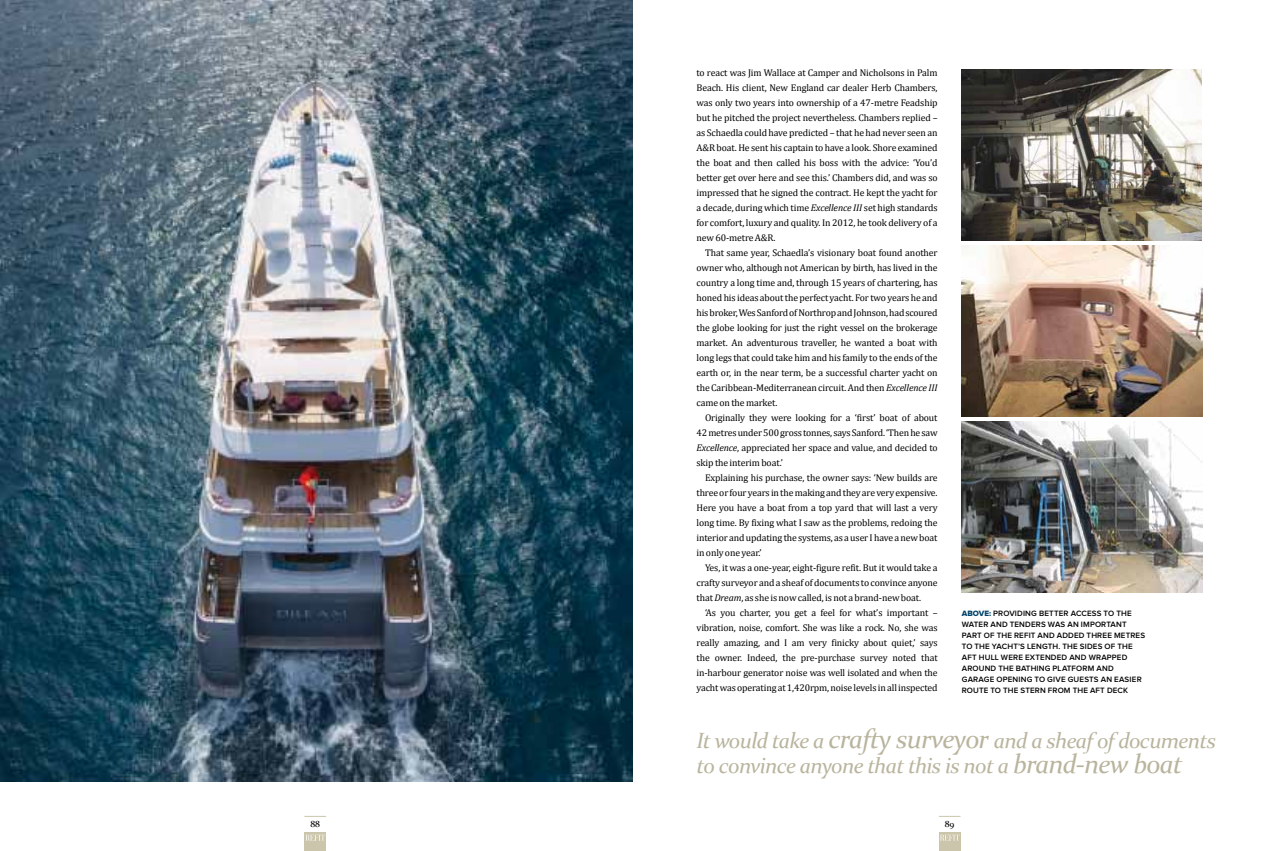
<style>
.page{position:relative;width:1265px;height:851px;background:#fff}
.page>*{position:absolute;margin:0;border:0;box-sizing:border-box;transform-origin:0 0}
.t1{font:italic 22px/25px "Constantia";letter-spacing:-.03em;color:#b9b49d}
.t2{font:9.8px/15px "Cambria";letter-spacing:-.01em;color:#000;text-align:justify}
.t3{font:9px "Constantia";color:#000}
.t4{font:600 8px/11px "Proxima Nova";letter-spacing:.02em;color:#000}
.s1{font-style:italic}
.s2{font-family:"Proxima Nova Extrabld";font-weight:400;color:#00436a}
.s3{font-size:27px}
</style>
<div class="page">
<div style="left:304px;top:832px;width:22px;height:18px;background:#cbc6ab"></div>
<div style="left:938px;top:832px;width:22px;height:18px;background:#cbc6ab"></div>
<svg style="left:306px;top:834px;width:19px;height:6px"></svg>
<svg style="left:940px;top:834px;width:19px;height:6px"></svg>
<img style="left:0;top:0;width:632px;height:781px">
<img style="left:961px;top:69px;width:240px;height:172px">
<img style="left:961px;top:245px;width:241px;height:172px">
<img style="left:961px;top:421px;width:241px;height:171px">
<p class="t2" style="left:696px;top:65px;width:243px">to react was Jim Wallace at Camper and Nicholsons in Palm Beach. His client, New England car dealer Herb Chambers, was only two years into ownership of a 47-metre Feadship but he pitched the project nevertheless. Chambers replied – as Schaedla could have predicted – that he had never seen an A&amp;R boat. He sent his captain to have a look. Shore examined the boat and then called his boss with the advice: ‘You’d better get over here and see this.’ Chambers did, and was so impressed that he signed the contract. He kept the yacht for a decade, during which time <span class="s1">Excellence III</span> set high standards for comfort, luxury and quality. In 2012, he took delivery of a new 60-metre A&amp;R.</p>
<p class="t2" style="left:696px;top:245px;width:243px;text-indent:9px">That same year, Schaedla’s visionary boat found another owner who, although not American by birth, has lived in the country a long time and, through 15 years of chartering, has honed his ideas about the perfect yacht. For two years he and his broker, Wes Sanford of Northrop and Johnson, had scoured the globe looking for just the right vessel on the brokerage market. An adventurous traveller, he wanted a boat with long legs that could take him and his family to the ends of the earth or, in the near term, be a successful charter yacht on the Caribbean-Mediterranean circuit. And then <span class="s1">Excellence III </span>came on the market.</p>
<p class="t2" style="left:696px;top:410px;width:243px;text-indent:9px">Originally they were looking for a ‘first’ boat of about 42 metres under 500 gross tonnes, says Sanford. ‘Then he saw <span class="s1">Excellence</span>, appreciated her space and value, and decided to skip the interim boat.’</p>
<p class="t2" style="left:696px;top:470px;width:243px;text-indent:9px">Explaining his purchase, the owner says: ‘New builds are three or four years in the making and they are very expensive.<br>Here you have a boat from a top yard that will last a very long time. By fixing what I saw as the problems, redoing the interior and updating the systems, as a user I have a new boat in only one year.’</p>
<p class="t2" style="left:696px;top:560px;width:242px;text-indent:9px">Yes, it was a one-year, eight-figure refit. But it would take a crafty surveyor and a sheaf of documents to convince anyone that <span class="s1">Dream</span>, as she is now called, is not a brand-new boat.</p>
<p class="t2" style="left:696px;top:605px;width:243px;text-indent:9px">‘As you charter, you get a feel for what’s important – vibration, noise, comfort. She was like a rock. No, she was really amazing, and I am very finicky about quiet,’ says the owner. Indeed, the pre-purchase survey noted that in-harbour generator noise was well isolated and when the yacht was operating at 1,420rpm, noise levels in all inspected</p>
<p class="t4" style="left:961px;top:607px;width:171px"><span class="s2">ABOVE:</span> PROVIDING BETTER ACCESS TO THE<br>WATER AND</p>
<p class="t4" style="left:1009px;top:618px;width:7px">TENDE</p>
<p class="t4" style="left:1035px;top:618px;width:77px">RS WAS AN IMPORTANT</p>
<p class="t4" style="left:961px;top:629px;width:41px">PART OF THE</p>
<p class="t4" style="left:1013px;top:629px;width:31px">REFIT AND</p>
<p class="t4" style="left:1056px;top:629px;width:7px">ADDED</p>
<p class="t4" style="left:1086px;top:629px;width:34px">THREE MET</p>
<p class="t4" style="left:1130px;top:629px;width:11px">RES</p>
<p class="t4" style="left:961px;top:640px;width:19px">TO THE</p>
<p class="t4" style="left:991px;top:640px;width:7px">YACHT</p>
<p class="t4" style="left:1018px;top:640px;width:15px">’S LEN</p>
<p class="t4" style="left:1041px;top:640px;width:27px">GTH . THE</p>
<p class="t4" style="left:1079px;top:640px;width:14px">SIDES</p>
<p class="t4" style="left:1104px;top:640px;width:19px">OF THE</p>
<p class="t4" style="left:961px;top:651px;width:80px">AFT HULL WERE EXTENDED</p>
<p class="t4" style="left:1069px;top:651px;width:7px">AND</p>
<p class="t4" style="left:1088px;top:651px;width:34px">WRAPPED</p>
<p class="t4" style="left:961px;top:662px;width:43px">AROUND THE</p>
<p class="t4" style="left:1015px;top:662px;width:12px">BATH</p>
<p class="t4" style="left:961px;top:662px;width:142px;text-indent:75px">ING PLATFORM AND<br>GARAGE OPEN ING TO GIVE GUESTS</p>
<p class="t4" style="left:1100px;top:673px;width:42px">AN EASIER</p>
<p class="t4" style="left:961px;top:684px;width:48px">ROUTE TO THE</p>
<p class="t4" style="left:1020px;top:684px;width:109px">STERN FROM THE AFT DECK</p>
<h1 class="t1" style="left:696px;top:726px;width:521px">It would take a <span class="s3">crafty surveyor</span> and a sheaf of documents to convince anyone that this is not a <span class="s3">brand-new boat</span></h1>
<p class="t3" style="left:310px;top:817px;width:11px">88</p>
<p class="t3" style="left:944px;top:817px;width:11px">89</p>
</div>
